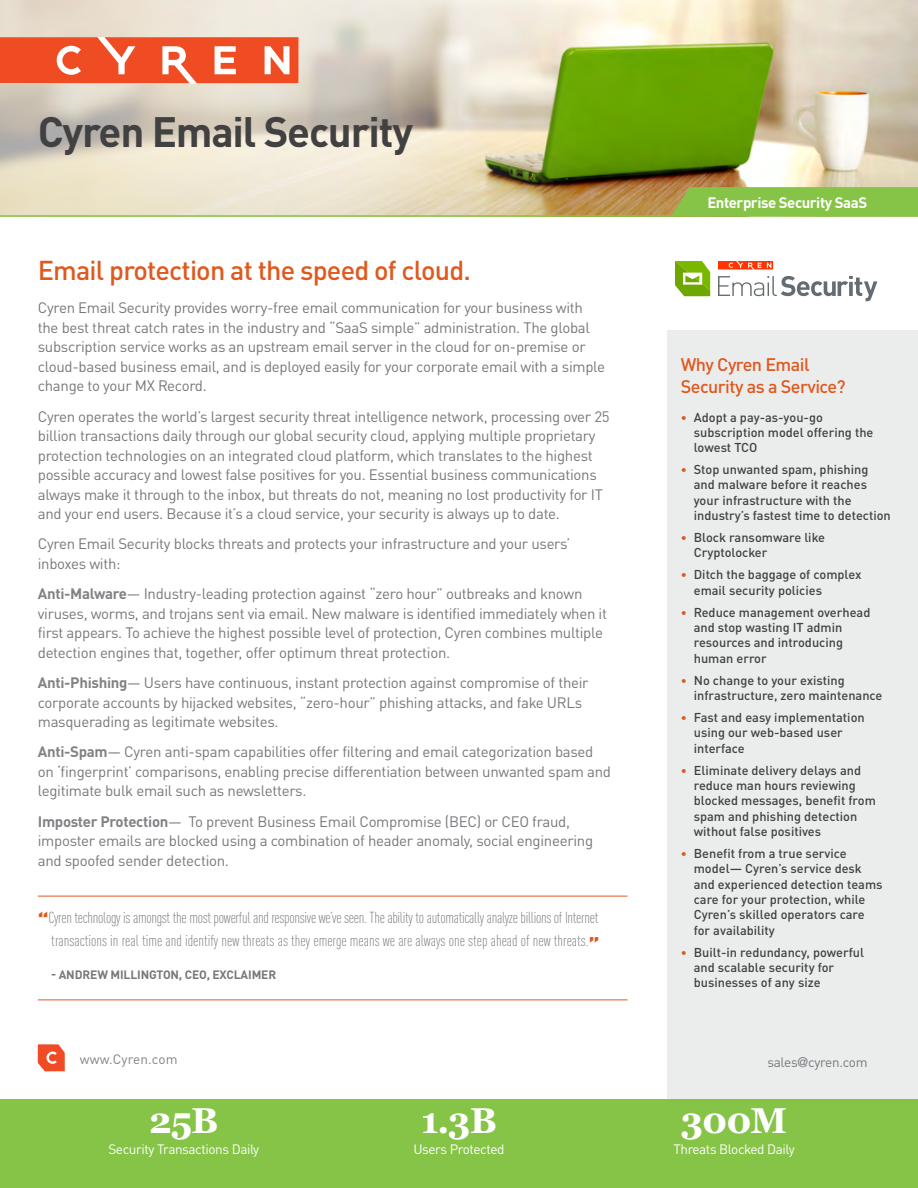
<style>
.page{position:relative;width:918px;height:1188px;background:#fff}
.page>*{position:absolute;margin:0;border:0;box-sizing:border-box;transform-origin:0 0}
.t1{font:700 42px "DINOT";letter-spacing:-.03em;color:#414142}
.Datapoints_Number{font:700 36px "Georgia";letter-spacing:-.03em;color:#fff}
.SubHead{font:500 27px "DINOT";letter-spacing:-.03em;color:#df591f}
.Sidebar_head{font:500 18px/21.6px "DINOT";letter-spacing:-.03em;color:#df591f}
.Quote_text{font:300 condensed 15.75px/22.5px "DINOT";letter-spacing:-.02em;color:#77787c;text-align:right}
.Body_text{font:15px/19.5px "DINOT";letter-spacing:-.02em;color:#77787c}
.t2{font:700 15px "DINOT";letter-spacing:-.03em;color:#fff}
.Datapoints_Type{font:13.5px "DINOT";letter-spacing:-.03em;color:#fff}
.Body_text-2{font:13.5px "DINOT";letter-spacing:-.02em;color:#77787c}
.Back_Cover_Copy{font:13.5px "DINOT";letter-spacing:.01em;color:#808285}
.t3{font:500 12.75px/15.3px "DINOT";color:#414142}
.Quote_Attrib{font:700 12px "DINOT";letter-spacing:-.01em;color:#77787c}
.s1{font-weight:700;color:#808285}
.s2{font-weight:900;font-stretch:normal;font-size:21px;color:#df591f}
.s3{font-size:12px;color:#df591f}
.s4{font-family:"Helvetica Neue"}
</style>
<div class="page">
<img style="left:578px;top:0;width:340px;height:215px">
<svg style="left:0;top:0;width:578px;height:215px;background:#ddd6bf"></svg>
<div style="left:667px;top:330px;width:251px;height:769px;background:#ebecec"></div>
<svg style="left:0;top:37px;width:299px;height:46px;background:#f26745"></svg>
<svg style="left:671px;top:187px;width:247px;height:28px;background:#87c147"></svg>
<svg style="left:38px;top:1044px;width:27px;height:27px"></svg>
<svg style="left:718px;top:261px;width:55px;height:9px"></svg>
<svg style="left:675px;top:261px;width:35px;height:35px"></svg>
<svg style="left:718px;top:276px;width:159px;height:25px"></svg>
<div style="left:0;top:1099px;width:918px;height:89px;background:#85c447"></div>
<hr style="left:0;top:215px;width:918px;height:2px;background:#85c447">
<hr style="left:38px;top:896px;width:589px;height:1px;background:#df591f">
<hr style="left:38px;top:1000px;width:589px;height:1px;background:#df591f">
<p class="t1" style="left:38px;top:105px;width:377px">Cyren Email Security</p>
<p class="SubHead" style="left:38px;top:253px;width:435px">Email protection at the speed of cloud.</p>
<p class="Body_text" style="left:38px;top:298px;width:569px">Cyren Email Security provides worry-free email communication for your business with the best threat catch rates in the industry and “SaaS simple” administration. The global subscription service works as an upstream email server in the cloud for on-premise or cloud-based business email, and is deployed easily for your corporate email with a simple change to your MX Record.</p>
<p class="Body_text" style="left:38px;top:406px;width:573px">Cyren operates the world’s largest security threat intelligence network, processing over 25 billion transactions daily through our global security cloud, applying multiple proprietary protection technologies on an integrated cloud platform, which translates to the highest possible accuracy and lowest false positives for you. Essential business communications always make it through to the inbox, but threats do not, meaning no lost productivity for IT and your end users. Because it’s a cloud service, your security is always up to date.</p>
<p class="Body_text" style="left:38px;top:534px;width:534px">Cyren Email Security blocks threats and protects your infrastructure and your users’ inboxes with:</p>
<p class="Body_text" style="left:38px;top:584px;width:571px"><span class="s1">Anti-Malware</span>— Industry-leading protection against “zero hour” outbreaks and known viruses, worms, and trojans sent via email. New malware is identified immediately when it first appears. To achieve the highest possible level of protection, Cyren combines multiple detection engines that, together, offer optimum threat protection.</p>
<p class="Body_text" style="left:38px;top:673px;width:552px"><span class="s1">Anti-Phishing</span>— Users have continuous, instant protection against compromise of their corporate accounts by hijacked websites, “zero-hour” phishing attacks, and fake URLs masquerading as legitimate websites.</p>
<p class="Body_text" style="left:38px;top:742px;width:575px"><span class="s1">Anti-Spam</span>— Cyren anti-spam capabilities offer filtering and email categorization based on ‘fingerprint’ comparisons, enabling precise differentiation between unwanted spam and legitimate bulk email such as newsletters.</p>
<p class="Body_text" style="left:38px;top:811px;width:557px"><span class="s1">Imposter Protection</span>— To prevent Business Email Compromise (BEC) or CEO fraud, imposter emails are blocked using a combination of header anomaly, social engineering and spoofed sender detection.</p>
<p class="Quote_text" style="left:38px;top:907px;width:563px"><span class="s2">“</span>Cyren technology is amongst the most powerful and responsive we’ve seen. The ability to automatically analyze billions of Internet transactions in real time and identify new threats as they emerge means we are always one step ahead of new threats.<span class="s2">”</span></p>
<p class="Quote_Attrib" style="left:51px;top:967px;width:226px">- ANDREW MILLINGTON, CEO, EXCLAIMER</p>
<h3 class="t2" style="left:707px;top:192px;width:161px">Enterprise Security SaaS</h3>
<p class="Sidebar_head" style="left:681px;top:353px;width:167px">Why Cyren Email<br>Security as a Service?</p>
<p class="t3" style="left:694px;top:409px;width:181px;text-indent:-13px"><span class="s3">•</span> Adopt a pay-as-you-go subscription model offering the lowest TCO</p>
<p class="t3" style="left:694px;top:462px;width:199px;text-indent:-13px"><span class="s3">•</span> Stop unwanted spam, phishing and malware before it reaches your infrastructure with the industry’s fastest time to detection</p>
<p class="t3" style="left:694px;top:530px;width:133px;text-indent:-13px"><span class="s3">•</span> Block ransomware like<br>Cryptolocker</p>
<p class="t3" style="left:694px;top:567px;width:169px;text-indent:-13px"><span class="s3">•</span> Ditch the baggage of complex email security policies</p>
<p class="t3" style="left:694px;top:604px;width:178px;text-indent:-13px"><span class="s3">•</span> Reduce management overhead and stop wasting IT admin resources and introducing human error</p>
<p class="t3" style="left:694px;top:672px;width:190px;text-indent:-13px"><span class="s3">•</span> No change to your existing infrastructure, zero maintenance</p>
<p class="t3" style="left:694px;top:710px;width:172px;text-indent:-13px"><span class="s3">•</span> Fast and easy implementation using our web-based user interface</p>
<p class="t3" style="left:694px;top:762px;width:184px;text-indent:-13px"><span class="s3">•</span> Eliminate delivery delays and reduce man hours reviewing blocked messages, benefit from spam and phishing detection without false positives</p>
<p class="t3" style="left:694px;top:845px;width:190px;text-indent:-13px"><span class="s3">•</span> Benefit from a true service model— Cyren’s service desk and experienced detection teams care for your protection, while<br>Cyren’s skilled operators care for availability</p>
<p class="t3" style="left:694px;top:944px;width:172px;text-indent:-13px"><span class="s3">•</span> Built-in redundancy, powerful and scalable security for businesses of any size</p>
<p class="Back_Cover_Copy" style="left:80px;top:1051px;width:99px">www.Cyren.com</p>
<p class="Body_text-2" style="left:767px;top:1053px;width:102px">sales<span class="s4">@</span>cyren.com</p>
<p class="Datapoints_Number" style="left:149px;top:1093px;width:71px">25B</p>
<p class="Datapoints_Type" style="left:108px;top:1141px;width:152px">Security Transactions Daily</p>
<p class="Datapoints_Number" style="left:421px;top:1093px;width:77px">1.3B</p>
<p class="Datapoints_Type" style="left:413px;top:1141px;width:93px">Users Protected</p>
<p class="Datapoints_Number" style="left:681px;top:1093px;width:108px">300M</p>
<p class="Datapoints_Type" style="left:674px;top:1141px;width:123px">Threats Blocked Daily</p>
</div>
